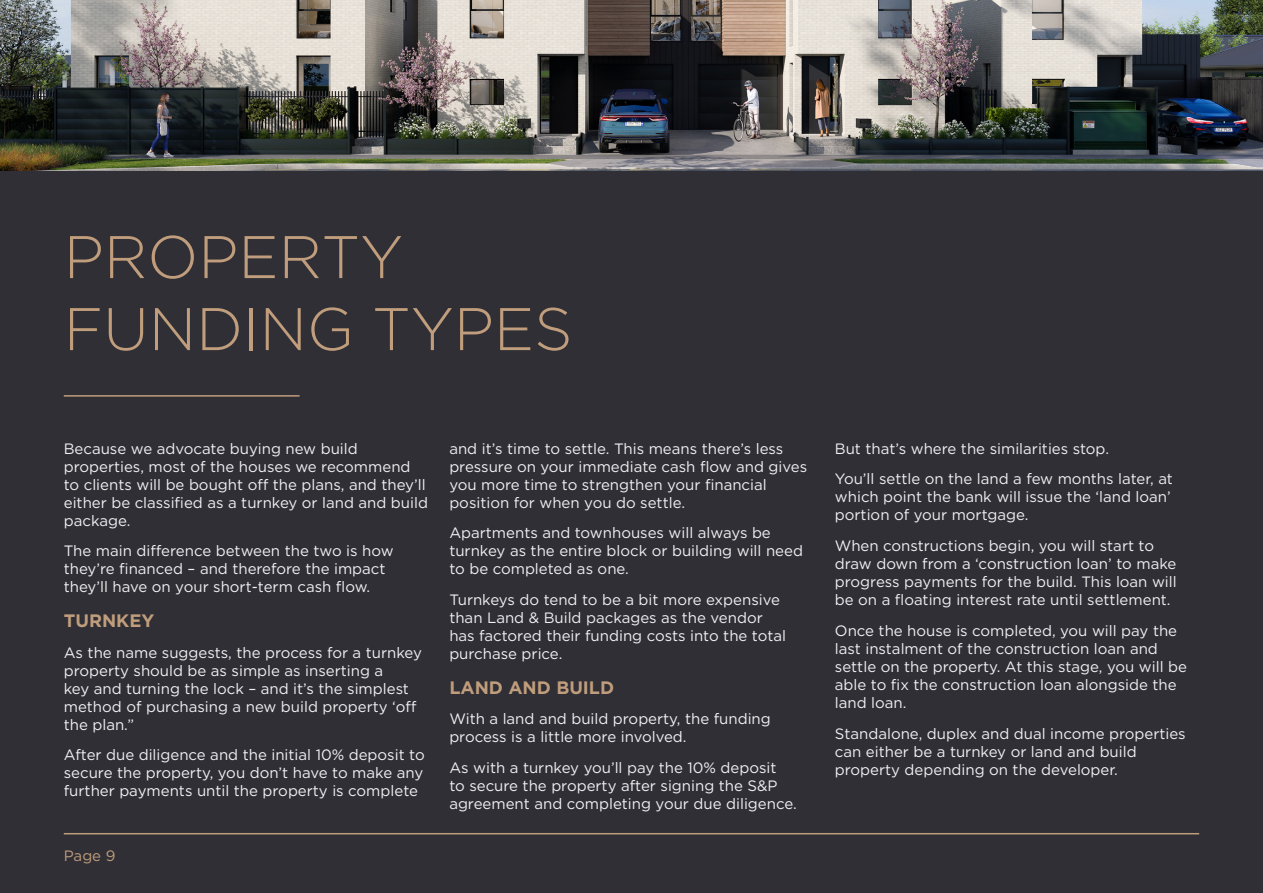
<style>
.page{position:relative;width:1263px;height:893px;background:#2f2f35}
.page>*{position:absolute;margin:0;border:0;box-sizing:border-box;transform-origin:0 0}
.t1{font:300 60px/72px "Gotham";color:#c09d7c}
.t2{font:700 18px "Gotham";color:#c09d7c}
.t3{font:15px/18px "Gotham";color:#f1f1f3}
.t4{font:15px "Gotham";color:#c09d7c}
</style>
<div class="page">
<hr style="left:64px;top:833px;width:1135px;height:1px;background:#c09d7c">
<hr style="left:64px;top:395px;width:236px;height:2px;background:#c09d7c">
<img style="left:0;top:0;width:1263px;height:170px">
<h1 class="t1" style="left:64px;top:219px;width:510px">PROPERTY<br>FUNDING TYPES</h1>
<p class="t3" style="left:64px;top:439px;width:366px">Because we advocate buying new build properties, most of the houses we recommend to clients will be bought off the plans, and they’ll either be classified as a turnkey or land and build package.</p>
<p class="t3" style="left:64px;top:542px;width:331px">The main difference between the two is how they’re financed – and therefore the impact they’ll have on your short-term cash flow.</p>
<p class="t2" style="left:64px;top:608px;width:92px">TURNKEY</p>
<p class="t3" style="left:64px;top:643px;width:360px">As the name suggests, the process for a turnkey property should be as simple as inserting a<br>key and turning the lock – and it’s the simplest method of purchasing a new build property ‘off the plan.”</p>
<p class="t3" style="left:64px;top:746px;width:362px;text-align:justify">After due diligence and the initial 10% deposit to secure the property, you don’t have to make any further payments until the property is complete</p>
<p class="t4" style="left:64px;top:846px;width:53px">Page 9</p>
<p class="t3" style="left:449px;top:439px;width:359px">and it’s time to settle. This means there’s less pressure on your immediate cash flow and gives you more time to strengthen your financial position for when you do settle.</p>
<p class="t3" style="left:449px;top:524px;width:355px">Apartments and townhouses will always be turnkey as the entire block or building will need to be completed as one.</p>
<p class="t3" style="left:449px;top:590px;width:338px">Turnkeys do tend to be a bit more expensive than Land &amp; Build packages as the vendor has factored their funding costs into the total purchase price.</p>
<p class="t2" style="left:449px;top:675px;width:166px">LAND AND BUILD</p>
<p class="t3" style="left:449px;top:710px;width:323px">With a land and build property, the funding process is a little more involved.</p>
<p class="t3" style="left:449px;top:758px;width:349px">As with a turnkey you’ll pay the 10% deposit<br>to secure the property after signing the S&amp;P agreement and completing your due diligence.</p>
<p class="t3" style="left:835px;top:433px;width:340px;line-height:30.8px">But that’s where the similarities stop.<br>You’ll settle on the land a few months later, at</p>
<p class="t3" style="left:835px;top:488px;width:337px">which point the bank will issue the ‘land loan’ portion of your mortgage.</p>
<p class="t3" style="left:835px;top:536px;width:343px">When constructions begin, you will start to draw down from a ‘construction loan’ to make progress payments for the build. This loan will be on a floating interest rate until settlement.</p>
<p class="t3" style="left:835px;top:621px;width:354px">Once the house is completed, you will pay the last instalment of the construction loan and settle on the property. At this stage, you will be able to fix the construction loan alongside the land loan.</p>
<p class="t3" style="left:835px;top:724px;width:352px">Standalone, duplex and dual income properties can either be a turnkey or land and build property depending on the developer.</p>
</div>
